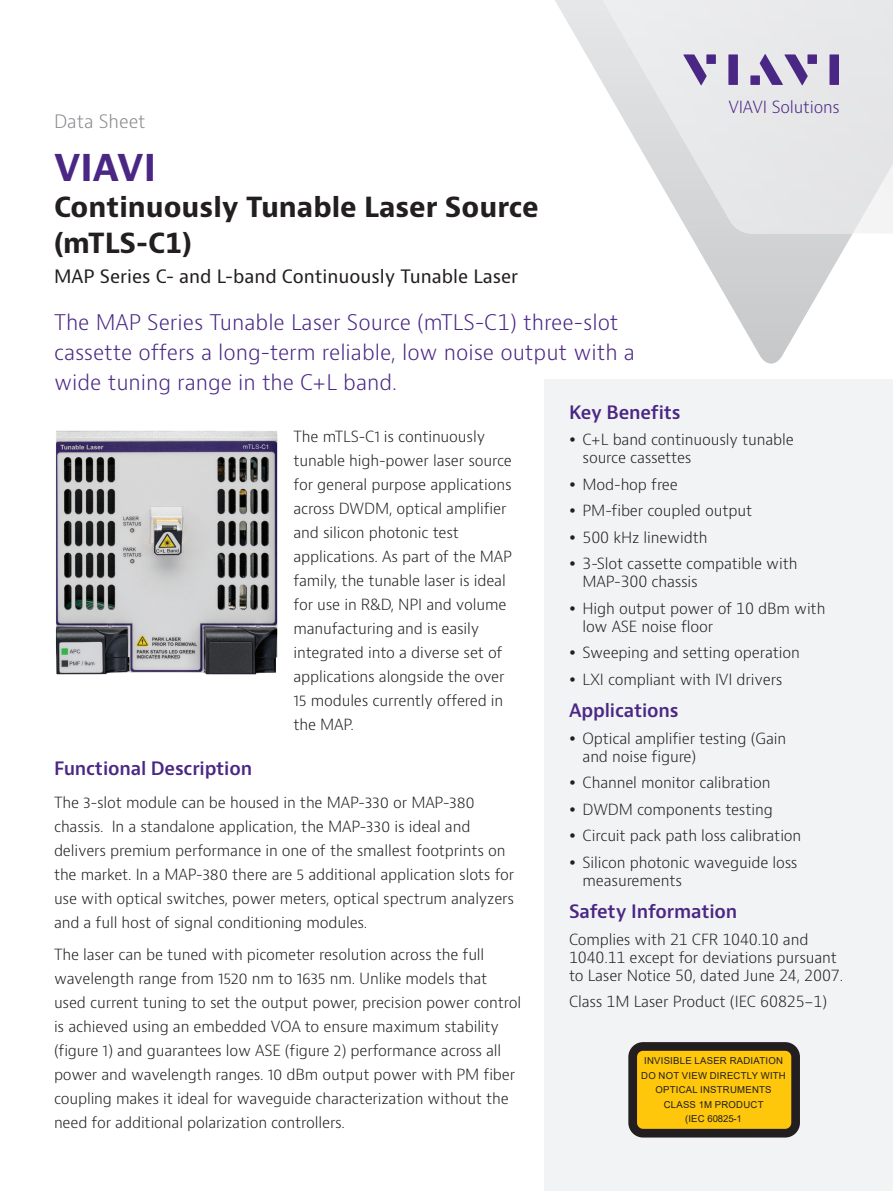
<style>
.page{position:relative;width:893px;height:1191px;background:#fff}
.page>*{position:absolute;margin:0;border:0;box-sizing:border-box;transform-origin:0 0}
.H1_Brand_Sub-Brand_2{font:700 36px "Bernino Sans";color:#4a2785}
.H2_Product_18_24{font:700 27px/36px "Bernino Sans";color:#231f20}
.Cover_subhead_12_pt{font:300 21px/30px "Bernino Sans";color:#4a2785}
.H3_Product_Descripto{font:18px "Bernino Sans";color:#231f20}
.H2_Bullet_Heading_Pu{font:600 18px "Bernino Sans";letter-spacing:-.01em;color:#4a2785}
.H2_Heading_Purple_12{font:600 18px "Bernino Sans";letter-spacing:-.01em;color:#4a2785}
.P_DocType{font:300 18px "Bernino Sans";color:#87898c}
.t1{font:300 16.35px "Bernino Sans";letter-spacing:-.01em;color:#4a2785}
.Body_text_8_12_5{font:300 15px/24px "Bernino Sans";letter-spacing:-.01em;color:#231f20}
.P_Bulleted_Features{font:300 15px/18px "Bernino Sans";letter-spacing:-.01em;color:#231f20}
.Bulleted_text_7_5_12{font:9.6px "Arial";letter-spacing:.025em;color:#231f20}
.Bulleted_text_7_5_12-2{font:9.6px "Arial";letter-spacing:-.01em;color:#231f20}
</style>
<div class="page">
<svg style="left:690px;top:234px;width:162px;height:130px"></svg>
<svg style="left:555px;top:0;width:338px;height:234px"></svg>
<svg style="left:683px;top:54px;width:24px;height:31px"></svg>
<div style="left:706px;top:54px;width:10px;height:10px;background:#4a2785"></div>
<div style="left:728px;top:54px;width:10px;height:31px;background:#4a2785"></div>
<div style="left:807px;top:54px;width:10px;height:10px;background:#4a2785"></div>
<div style="left:829px;top:54px;width:10px;height:31px;background:#4a2785"></div>
<svg style="left:760px;top:54px;width:48px;height:31px"></svg>
<div style="left:750px;top:75px;width:10px;height:10px;background:#4a2785"></div>
<div style="left:544px;top:380px;width:349px;height:811px;background:#f2f3f4"></div>
<img style="left:55px;top:430px;width:223px;height:245px">
<div style="left:633px;top:1046px;width:163px;height:87px;background:#fec70c;border-radius:10px"></div>
<div style="left:628px;top:1042px;width:172px;height:95px;border:9px solid #231f20;border-radius:10px"></div>
<p class="t1" style="left:728px;top:96px;width:113px">VIAVI Solutions</p>
<p class="P_DocType" style="left:54px;top:109px;width:93px">Data Sheet</p>
<p class="H1_Brand_Sub-Brand_2" style="left:54px;top:144px;width:104px">VIAVI</p>
<p class="H2_Product_18_24" style="left:54px;top:189px;width:486px">Continuously Tunable Laser Source (mTLS-C1)</p>
<p class="H3_Product_Descripto" style="left:54px;top:264px;width:466px">MAP Series C- and L-band Continuously Tunable Laser</p>
<p class="Cover_subhead_12_pt" style="left:54px;top:307px;width:583px">The MAP Series Tunable Laser Source (mTLS-C1) three-slot cassette offers a long-term reliable, low noise output with a wide tuning range in the C+L band.</p>
<p class="H2_Bullet_Heading_Pu" style="left:569px;top:400px;width:113px">Key Benefits</p>
<p class="Body_text_8_12_5" style="left:583px;top:431px;width:213px;line-height:18px">C+L band continuously tunable source cassettes</p>
<p class="Body_text_8_12_5" style="left:583px;top:472px;width:97px">Mod-hop free</p>
<p class="Body_text_8_12_5" style="left:583px;top:499px;width:171px">PM-fiber coupled output</p>
<p class="Body_text_8_12_5" style="left:583px;top:525px;width:126px">500 kHz linewidth</p>
<p class="Body_text_8_12_5" style="left:583px;top:555px;width:216px;line-height:18px">3-Slot cassette compatible with<br>MAP-300 chassis</p>
<p class="Body_text_8_12_5" style="left:583px;top:599px;width:244px;line-height:18px">High output power of 10 dBm with low ASE noise floor</p>
<p class="Body_text_8_12_5" style="left:583px;top:641px;width:219px">Sweeping and setting operation</p>
<p class="Body_text_8_12_5" style="left:583px;top:667px;width:201px">LXI compliant with IVI drivers</p>
<p class="H2_Bullet_Heading_Pu" style="left:569px;top:699px;width:111px">Applications</p>
<p class="Body_text_8_12_5" style="left:583px;top:729px;width:205px;line-height:18px">Optical amplifier testing (Gain and noise figure)</p>
<p class="Body_text_8_12_5" style="left:583px;top:771px;width:189px">Channel monitor calibration</p>
<p class="Body_text_8_12_5" style="left:583px;top:797px;width:192px">DWDM components testing</p>
<p class="Body_text_8_12_5" style="left:583px;top:824px;width:220px">Circuit pack path loss calibration</p>
<p class="Body_text_8_12_5" style="left:583px;top:853px;width:216px;line-height:18px">Silicon photonic waveguide loss measurements</p>
<p class="H2_Bullet_Heading_Pu" style="left:569px;top:900px;width:170px">Safety Information</p>
<p class="P_Bulleted_Features" style="left:569px;top:930px;width:276px">Complies with 21 CFR 1040.10 and<br>1040.11 except for deviations pursuant to Laser Notice 50, dated June 24, 2007.</p>
<p class="P_Bulleted_Features" style="left:569px;top:993px;width:260px">Class 1M Laser Product (IEC 60825-1)</p>
<p class="Body_text_8_12_5" style="left:293px;top:424px;width:220px">The mTLS-C1 is continuously tunable high-power laser source for general purpose applications across DWDM, optical amplifier and silicon photonic test applications. As part of the MAP family, the tunable laser is ideal for use in R&amp;D, NPI and volume manufacturing and is easily integrated into a diverse set of applications alongside the over<br>15 modules currently offered in the MAP.</p>
<p class="H2_Heading_Purple_12" style="left:54px;top:757px;width:200px">Functional Description</p>
<p class="Body_text_8_12_5" style="left:54px;top:790px;width:462px">The 3-slot module can be housed in the MAP-330 or MAP-380 chassis. In a standalone application, the MAP-330 is ideal and delivers premium performance in one of the smallest footprints on the market. In a MAP-380 there are 5 additional application slots for use with optical switches, power meters, optical spectrum analyzers and a full host of signal conditioning modules.</p>
<p class="Body_text_8_12_5" style="left:54px;top:943px;width:469px">The laser can be tuned with picometer resolution across the full wavelength range from 1520 nm to 1635 nm. Unlike models that used current tuning to set the output power, precision power control is achieved using an embedded VOA to ensure maximum stability (figure 1) and guarantees low ASE (figure 2) performance across all power and wavelength ranges. 10 dBm output power with PM fiber coupling makes it ideal for waveguide characterization without the need for additional polarization controllers.</p>
<p class="Bulleted_text_7_5_12" style="left:644px;top:1054px;width:140px">INVISIBLE LASER RADIATION</p>
<p class="Bulleted_text_7_5_12" style="left:641px;top:1068px;width:146px">DO NOT VIEW DIRECTLY WITH</p>
<p class="Bulleted_text_7_5_12" style="left:655px;top:1083px;width:118px">OPTICAL INSTRUMENTS</p>
<p class="Bulleted_text_7_5_12" style="left:664px;top:1097px;width:101px">CLASS 1M PRODUCT</p>
<p class="Bulleted_text_7_5_12-2" style="left:685px;top:1112px;width:58px">(IEC 60825-1</p>
</div>
